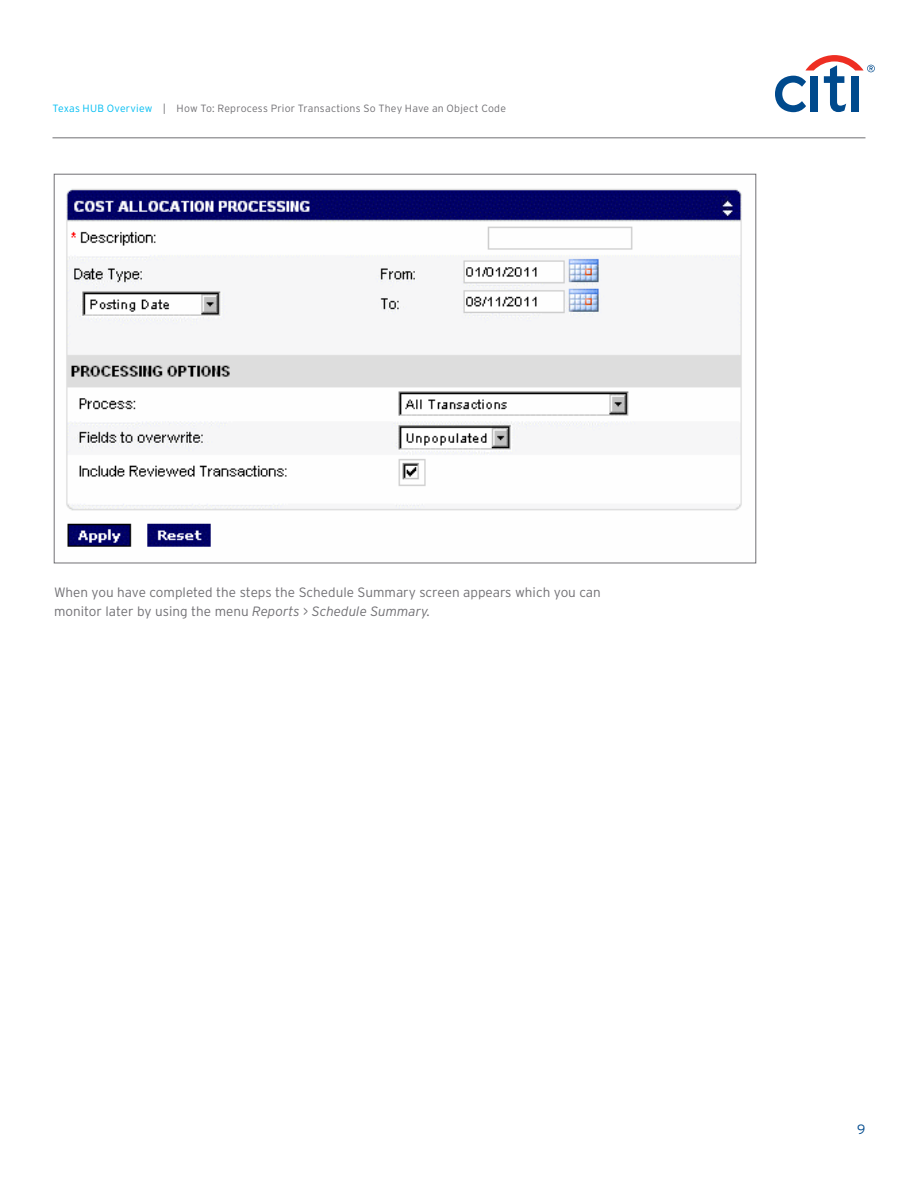
<style>
.page{position:relative;width:918px;height:1188px;background:#fff}
.page>*{position:absolute;margin:0;border:0;box-sizing:border-box;transform-origin:0 0}
.Main_Text{font:300 13.5px/19.5px "Interstate";color:#717074}
.t1{font:300 13.5px "Interstate";color:#004a8d}
.Page_Header{font:300 10.5px "Interstate";letter-spacing:.02em;color:#717074}
.s1{color:#01bdf2}
.s2{font-style:italic}
</style>
<div class="page">
<svg style="left:775px;top:55px;width:100px;height:57px"></svg>
<hr style="left:52px;top:138px;width:813px;height:1px;background:#717074">
<img style="left:66px;top:189px;width:676px;height:358px">
<p class="Page_Header" style="left:52px;top:102px;width:455px"><span class="s1">Texas HUB Overview</span> | How To: Reprocess Prior Transactions So They Have an Object Code</p>
<p class="Main_Text" style="left:54px;top:582px;width:548px">When you have completed the steps the Schedule Summary screen appears which you can monitor later by using the menu <span class="s2">Reports &gt; Schedule Summary.</span></p>
<p class="t1" style="left:857px;top:1121px;width:10px">9</p>
</div>
